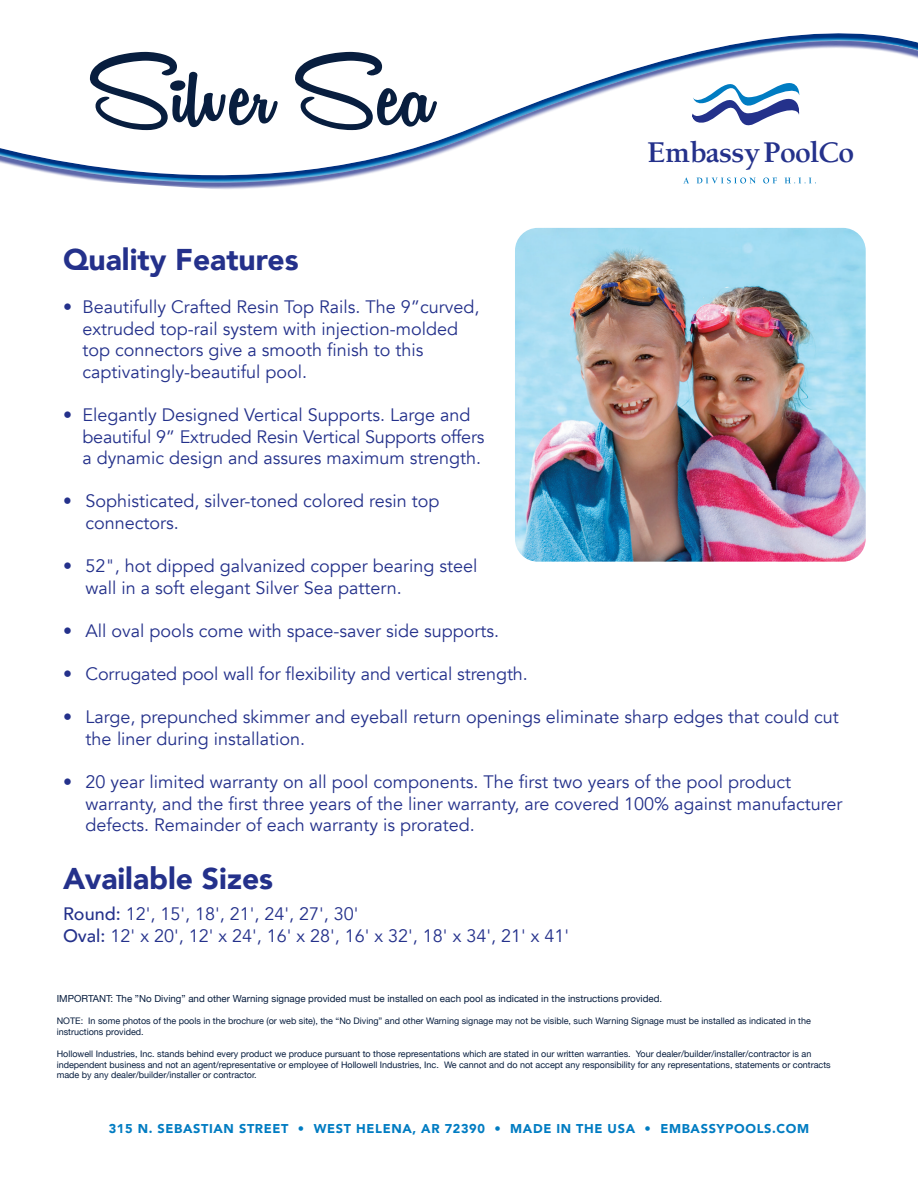
<style>
.page{position:relative;width:918px;height:1188px;background:#fff}
.page>*{position:absolute;margin:0;border:0;box-sizing:border-box;transform-origin:0 0}
.t1{font:109.5px "Remachine Script Personal Use";color:#081e3f}
.t2{font:900 30px "Avenir";color:#24318b}
.t3{font:700 27.15px "Berkeley Oldstyle";letter-spacing:-.05em;color:#24318b}
.t4{font:18px/21.6px "Avenir";color:#24318b}
.t5{font:900 12.75px "Avenir";letter-spacing:.05em;color:#007cc2}
.t6{font:9.75px "Helvetica Neue";color:#081e3f}
.t7{font:9px/10.8px "Helvetica Neue";color:#081e3f}
.s1{font-weight:500}
</style>
<div class="page">
<img style="left:515px;top:248px;width:351px;height:314px">
<div style="left:515px;top:242px;width:351px;height:6px;background:#a0dbf1"></div>
<div style="left:517px;top:233px;width:347px;height:9px;background:#a0dbf1"></div>
<svg style="left:0;top:33px;width:918px;height:200px"></svg>
<svg style="left:683px;top:178px;width:6px;height:5px"></svg>
<svg style="left:697px;top:177px;width:59px;height:7px"></svg>
<svg style="left:763px;top:178px;width:14px;height:5px"></svg>
<svg style="left:785px;top:178px;width:31px;height:5px"></svg>
<svg style="left:692px;top:83px;width:108px;height:50px"></svg>
<h1 class="t1" style="left:88px;top:30px;width:346px">Silver Sea</h1>
<h3 class="t3" style="left:647px;top:135px;width:209px">Embassy PoolCo</h3>
<h2 class="t2" style="left:63px;top:233px;width:237px">Quality Features</h2>
<p class="t4" style="left:82px;top:296px;width:399px;text-indent:-19px">• Beautifully Crafted Resin Top Rails. The 9”curved, extruded top-rail system with injection-molded top connectors give a smooth finish to this captivatingly-beautiful pool.</p>
<p class="t4" style="left:82px;top:404px;width:404px;text-indent:-19px">• Elegantly Designed Vertical Supports. Large and beautiful 9” Extruded Resin Vertical Supports offers a dynamic design and assures maximum strength.</p>
<p class="t4" style="left:86px;top:491px;width:355px;text-indent:-22px">• Sophisticated, silver-toned colored resin top connectors.</p>
<p class="t4" style="left:86px;top:556px;width:394px;text-indent:-22px">• 52", hot dipped galvanized copper bearing steel wall in a soft elegant Silver Sea pattern.</p>
<p class="t4" style="left:63px;top:620px;width:438px">• All oval pools come with space-saver side supports.</p>
<p class="t4" style="left:63px;top:664px;width:466px">• Corrugated pool wall for flexibility and vertical strength.</p>
<p class="t4" style="left:86px;top:707px;width:755px;text-indent:-22px">• Large, prepunched skimmer and eyeball return openings eliminate sharp edges that could cut the liner during installation.</p>
<p class="t4" style="left:86px;top:772px;width:758px;text-indent:-22px">• 20 year limited warranty on all pool components. The first two years of the pool product warranty, and the first three years of the liner warranty, are covered 100% against manufacturer defects. Remainder of each warranty is prorated.</p>
<h2 class="t2" style="left:63px;top:853px;width:212px">Available Sizes</h2>
<p class="t4" style="left:63px;top:903px;width:508px"><span class="s1">Round:</span> 12', 15', 18', 21', 24', 27', 30'<br><span class="s1">Oval:</span> 12' x 20', 12' x 24', 16' x 28', 16' x 32', 18' x 34', 21' x 41'</p>
<p class="t6" style="left:57px;top:991px;width:607px">IMPORTANT: The ”No Diving” and other Warning signage provided must be installed on each pool as indicated in the instructions provided.</p>
<p class="t7" style="left:57px;top:1016px;width:756px">NOTE: In some photos of the pools in the brochure (or web site), the “No Diving” and other Warning signage may not be visible, such Warning Signage must be installed as indicated in the instructions provided.</p>
<p class="t7" style="left:57px;top:1049px;width:775px">Hollowell Industries, Inc. stands behind every product we produce pursuant to those representations which are stated in our written warranties. Your dealer/builder/installer/contractor is an independent business and not an agent/representative or employee of Hollowell Industries, Inc. We cannot and do not accept any responsibility for any representations, statements or contracts made by any dealer/builder/installer or contractor.</p>
<p class="t5" style="left:109px;top:1118px;width:702px">315 N. SEBASTIAN STREET • WEST HELENA, AR 72390 • MADE IN THE USA • EMBASSYPOOLS.COM</p>
</div>
